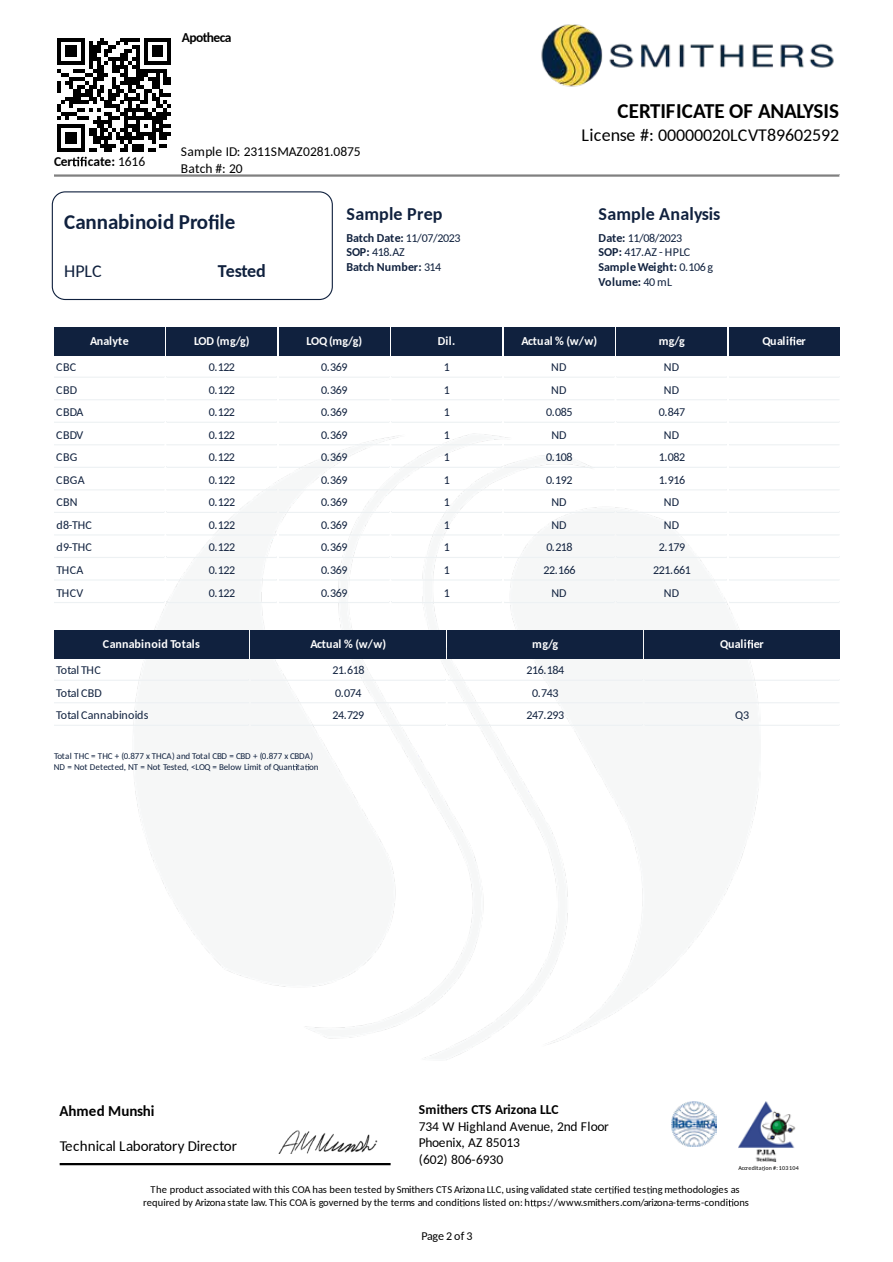
<style>
.page{position:relative;width:893px;height:1262px;background:#fff}
.page>*{position:absolute;margin:0;border:0;box-sizing:border-box;transform-origin:0 0}
.t1{font:700 21px "Carlito";letter-spacing:-.01em;color:#000}
.t2{font:700 21px "Carlito";color:#10213e}
.t3{font:700 18px "Carlito";letter-spacing:.005em;color:#10213e}
.t4{font:18px "Carlito";letter-spacing:-.005em;color:#000}
.t5{font:18px "Carlito";color:#10213e}
.t6{font:15px "Carlito";color:#000}
.t7{font:700 15px "Carlito";letter-spacing:-.01em;color:#000}
.t8{font:13.5px/16.5px "Carlito";letter-spacing:-.005em;color:#000}
.t9{font:700 13.5px "Carlito";letter-spacing:-.02em;color:#000}
.t10{font:700 13.5px "Carlito";letter-spacing:-.045em;color:#000}
.t11{font:12px/14.7px "Carlito";letter-spacing:-.04em;color:#10213e}
.t12{font:700 12px "Carlito";letter-spacing:.025em;color:#fff}
.t13{font:700 12px/14.7px "Carlito";color:#10213e}
.t14{font:12px "Carlito";letter-spacing:.03em;color:#10213e}
.t15{font:12px "Carlito";letter-spacing:-.015em;color:#10213e}
.t16{font:12px "Carlito";letter-spacing:.005em;color:#10213e}
.t17{font:12px "Carlito";letter-spacing:-.005em;color:#000}
.t18{font:10.5px/12.8px "Carlito";letter-spacing:.005em;color:#000;text-align:center}
.t19{font:9px/10.9px "Carlito";letter-spacing:-.015em;color:#10213e}
.t20{font:6px "Carlito";letter-spacing:.04em;color:#000}
.s1{font-weight:400}
.s2{font-weight:700}
</style>
<div class="page">
<img style="left:132px;top:433px;width:628px;height:625px">
<svg style="left:54px;top:376px;width:785px;height:2px"></svg>
<svg style="left:54px;top:399px;width:785px;height:1px"></svg>
<svg style="left:54px;top:422px;width:785px;height:1px"></svg>
<svg style="left:54px;top:444px;width:785px;height:1px"></svg>
<svg style="left:54px;top:467px;width:785px;height:1px"></svg>
<svg style="left:54px;top:489px;width:785px;height:1px"></svg>
<svg style="left:54px;top:512px;width:785px;height:1px"></svg>
<svg style="left:54px;top:534px;width:785px;height:1px"></svg>
<svg style="left:54px;top:557px;width:785px;height:1px"></svg>
<svg style="left:54px;top:579px;width:785px;height:1px"></svg>
<svg style="left:54px;top:602px;width:785px;height:1px"></svg>
<hr style="left:54px;top:679px;width:785px;height:2px;background:#f2f4f5">
<svg style="left:54px;top:702px;width:785px;height:1px"></svg>
<hr style="left:54px;top:724px;width:785px;height:2px;background:#f2f4f5">
<svg style="left:52px;top:191px;width:281px;height:109px"></svg>
<div style="left:54px;top:327px;width:785px;height:28px;background:#10213e"></div>
<div style="left:54px;top:630px;width:785px;height:28px;background:#10213e"></div>
<svg style="left:292px;top:764px;width:5px;height:6px"></svg>
<svg style="left:305px;top:764px;width:4px;height:6px"></svg>
<svg style="left:54px;top:174px;width:785px;height:3px;background:#9e9e9e"></svg>
<img style="left:541px;top:24px;width:293px;height:63px">
<svg style="left:60px;top:1163px;width:330px;height:2px"></svg>
<img style="left:671px;top:1101px;width:45px;height:45px">
<img style="left:738px;top:1101px;width:58px;height:60px">
<svg style="left:608px;top:1186px;width:11px;height:7px"></svg>
<svg style="left:646px;top:1186px;width:6px;height:7px"></svg>
<svg style="left:459px;top:1199px;width:5px;height:7px"></svg>
<svg style="left:530px;top:1199px;width:6px;height:7px"></svg>
<svg style="left:728px;top:1199px;width:5px;height:7px"></svg>
<img style="left:279px;top:1130px;width:99px;height:23px">
<svg style="left:57px;top:38px;width:114px;height:128px"></svg>
<p class="t10" style="left:182px;top:28px;width:51px">Apotheca</p>
<p class="t9" style="left:54px;top:152px;width:93px">Cer cate: <span class="s1">1616</span></p>
<p class="t8" style="left:181px;top:143px;width:181px">Sample ID: 2311SMAZ0281.0875<br>Batch #: 20</p>
<h1 class="t2" style="left:64px;top:208px;width:173px">Cannabinoid Pro le</h1>
<h2 class="t5" style="left:64px;top:259px;width:39px">HPLC</h2>
<h2 class="t3" style="left:218px;top:259px;width:49px">Tested</h2>
<h2 class="t3" style="left:346px;top:201px;width:98px">Sample Prep</h2>
<p class="t13" style="left:346px;top:230px;width:116px">Batch Date: <span class="s1">11/07/2023<br></span>SOP: <span class="s1">418.AZ<br></span>Batch Number: <span class="s1">314</span></p>
<h1 class="t1" style="left:617px;top:96px;width:223px">CERTIFICATE OF ANALYSIS</h1>
<h2 class="t4" style="left:581px;top:122px;width:259px">License #: 00000020LCVT89602592</h2>
<h2 class="t3" style="left:598px;top:201px;width:123px">Sample Analysis</h2>
<p class="t11" style="left:598px;top:230px;width:116px"><span class="s2">Date:</span> 11/08/2023<br><span class="s2">SOP:</span> 417.AZ - HPLC<br><span class="s2">Sample Weight:</span> 0.106 g<br><span class="s2">Volume:</span> 40mL</p>
<p class="t12" style="left:90px;top:333px;width:40px">Analyte</p>
<p class="t12" style="left:194px;top:333px;width:57px">LOD (mg/g)</p>
<p class="t12" style="left:306px;top:333px;width:57px">LOQ (mg/g)</p>
<p class="t12" style="left:437px;top:333px;width:19px">Dil.</p>
<p class="t12" style="left:521px;top:333px;width:77px">Actual % (w/w)</p>
<p class="t12" style="left:658px;top:333px;width:27px">mg/g</p>
<p class="t12" style="left:762px;top:333px;width:45px">Quali er</p>
<p class="t11" style="left:56px;top:359px;width:21px">CBC</p>
<p class="t11" style="left:209px;top:359px;width:28px">0.122</p>
<p class="t11" style="left:321px;top:359px;width:28px">0.369</p>
<p class="t11" style="left:444px;top:359px;width:8px">1</p>
<p class="t11" style="left:551px;top:359px;width:17px">ND</p>
<p class="t11" style="left:663px;top:359px;width:17px">ND</p>
<p class="t11" style="left:56px;top:382px;width:22px">CBD</p>
<p class="t11" style="left:209px;top:382px;width:28px">0.122</p>
<p class="t11" style="left:321px;top:382px;width:28px">0.369</p>
<p class="t11" style="left:444px;top:382px;width:8px">1</p>
<p class="t11" style="left:551px;top:382px;width:17px">ND</p>
<p class="t11" style="left:663px;top:382px;width:17px">ND</p>
<p class="t11" style="left:56px;top:404px;width:29px">CBDA</p>
<p class="t11" style="left:209px;top:404px;width:28px">0.122</p>
<p class="t11" style="left:321px;top:404px;width:28px">0.369</p>
<p class="t11" style="left:444px;top:404px;width:8px">1</p>
<p class="t11" style="left:546px;top:404px;width:28px">0.085</p>
<p class="t11" style="left:658px;top:404px;width:28px">0.847</p>
<p class="t11" style="left:56px;top:427px;width:29px">CBDV</p>
<p class="t11" style="left:209px;top:427px;width:28px">0.122</p>
<p class="t11" style="left:321px;top:427px;width:28px">0.369</p>
<p class="t11" style="left:444px;top:427px;width:8px">1</p>
<p class="t11" style="left:551px;top:427px;width:17px">ND</p>
<p class="t11" style="left:664px;top:427px;width:17px">ND</p>
<p class="t11" style="left:56px;top:449px;width:23px">CBG</p>
<p class="t11" style="left:209px;top:449px;width:28px">0.122</p>
<p class="t11" style="left:321px;top:449px;width:28px">0.369</p>
<p class="t11" style="left:444px;top:449px;width:8px">1</p>
<p class="t11" style="left:546px;top:449px;width:28px">0.108</p>
<p class="t11" style="left:658px;top:449px;width:28px">1.082</p>
<p class="t11" style="left:56px;top:472px;width:30px">CBGA</p>
<p class="t11" style="left:209px;top:472px;width:28px">0.122</p>
<p class="t11" style="left:321px;top:472px;width:28px">0.369</p>
<p class="t11" style="left:444px;top:472px;width:8px">1</p>
<p class="t11" style="left:546px;top:472px;width:28px">0.192</p>
<p class="t11" style="left:658px;top:472px;width:28px">1.916</p>
<p class="t11" style="left:56px;top:494px;width:23px">CBN</p>
<p class="t11" style="left:209px;top:494px;width:28px">0.122</p>
<p class="t11" style="left:321px;top:494px;width:28px">0.369</p>
<p class="t11" style="left:444px;top:494px;width:8px">1</p>
<p class="t11" style="left:551px;top:494px;width:17px">ND</p>
<p class="t11" style="left:664px;top:494px;width:17px">ND</p>
<p class="t11" style="left:56px;top:517px;width:37px">d8-THC</p>
<p class="t11" style="left:209px;top:517px;width:28px">0.122</p>
<p class="t11" style="left:321px;top:517px;width:28px">0.369</p>
<p class="t11" style="left:444px;top:517px;width:8px">1</p>
<p class="t11" style="left:551px;top:517px;width:17px">ND</p>
<p class="t11" style="left:664px;top:517px;width:17px">ND</p>
<p class="t11" style="left:56px;top:539px;width:37px">d9-THC</p>
<p class="t11" style="left:209px;top:539px;width:28px">0.122</p>
<p class="t11" style="left:321px;top:539px;width:28px">0.369</p>
<p class="t11" style="left:444px;top:539px;width:8px">1</p>
<p class="t11" style="left:546px;top:539px;width:28px">0.218</p>
<p class="t11" style="left:658px;top:539px;width:28px">2.179</p>
<p class="t11" style="left:56px;top:562px;width:29px">THCA</p>
<p class="t11" style="left:209px;top:562px;width:28px">0.122</p>
<p class="t11" style="left:321px;top:562px;width:28px">0.369</p>
<p class="t11" style="left:444px;top:562px;width:8px">1</p>
<p class="t11" style="left:543px;top:562px;width:33px">22.166</p>
<p class="t11" style="left:653px;top:562px;width:39px">221.661</p>
<p class="t11" style="left:56px;top:584px;width:29px">THCV</p>
<p class="t11" style="left:209px;top:584px;width:28px">0.122</p>
<p class="t11" style="left:321px;top:584px;width:28px">0.369</p>
<p class="t11" style="left:444px;top:584px;width:8px">1</p>
<p class="t11" style="left:551px;top:584px;width:17px">ND</p>
<p class="t11" style="left:664px;top:584px;width:17px">ND</p>
<p class="t12" style="left:103px;top:636px;width:98px">Cannabinoid Totals</p>
<p class="t12" style="left:310px;top:636px;width:77px">Actual % (w/w)</p>
<p class="t12" style="left:532px;top:636px;width:27px">mg/g</p>
<p class="t12" style="left:720px;top:636px;width:45px">Quali er</p>
<p class="t15" style="left:56px;top:662px;width:46px">Total THC</p>
<p class="t11" style="left:332px;top:662px;width:33px">21.618</p>
<p class="t11" style="left:526px;top:662px;width:39px">216.184</p>
<p class="t16" style="left:56px;top:684px;width:47px">Total CBD</p>
<p class="t11" style="left:335px;top:685px;width:28px">0.074</p>
<p class="t11" style="left:532px;top:685px;width:28px">0.743</p>
<p class="t14" style="left:56px;top:707px;width:94px">Total Cannabinoids</p>
<p class="t11" style="left:332px;top:707px;width:33px">24.729</p>
<p class="t11" style="left:526px;top:707px;width:39px">247.293</p>
<p class="t11" style="left:735px;top:707px;width:15px">Q3</p>
<p class="t19" style="left:54px;top:750px;width:266px">Total THC = THC + (0.877 x THCA) and Total CBD = CBD + (0.877 x CBDA)<br>ND = Not Detected, NT = Not Tested, &lt;LOQ = Below Limit of Quan ta on</p>
<p class="t9" style="left:419px;top:1100px;width:141px">Smithers CTS Arizona LLC</p>
<p class="t8" style="left:418px;top:1117px;width:192px">734 W Highland Avenue, 2nd Floor<br>Phoenix, AZ 85013<br>(602) 806-6930</p>
<p class="t7" style="left:60px;top:1100px;width:96px">Ahmed Munshi</p>
<p class="t6" style="left:60px;top:1135px;width:179px">Technical Laboratory Director</p>
<p class="t20" style="left:738px;top:1164px;width:62px">Accredita on #:103104</p>
<p class="t18" style="left:143px;top:1183px;width:607px">The product associated with this COA has been tested by Smithers CTS Arizona LLC, using validated state cer ed tes ng methodologies as required by Arizona state law. This COA is governed by the terms and condi ons listed on: h ps://www.smithers.com/arizona-terms-condi ons</p>
<p class="t17" style="left:421px;top:1228px;width:53px">Page 2 of 3</p>
</div>
